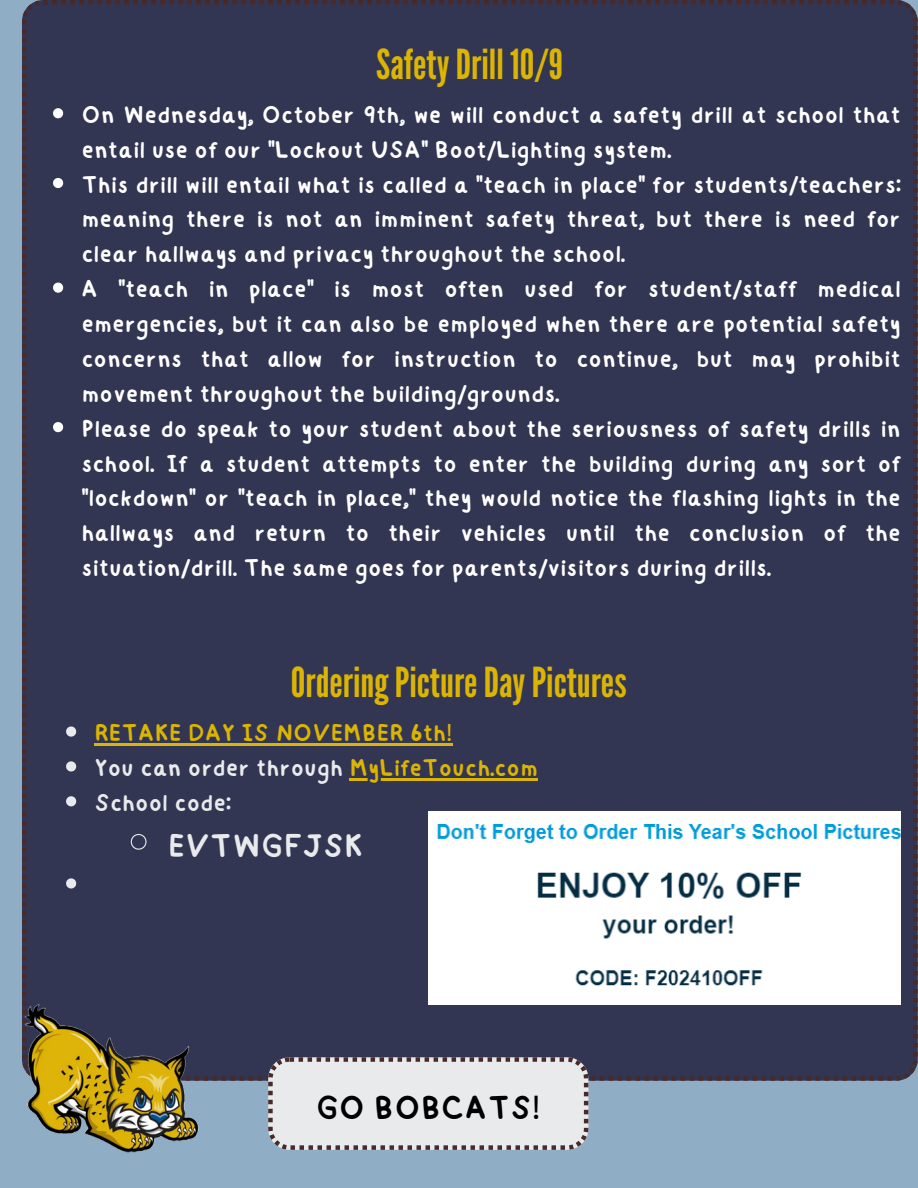
<style>
.page{position:relative;width:918px;height:1188px;background:#90adc6}
.page>*{position:absolute;margin:0;border:0;box-sizing:border-box;transform-origin:0 0}
.t1{font:41.25px "League Gothic";color:#dbb501}
.t2{font:34.65px "happy";color:#000}
.t3{font:34.35px "happy";color:#e9eaec}
.t4{font:25.35px/34.8px "happy";color:#fff;text-align:justify}
.t5{font:25.35px "happy";color:#e9eaec}
.t6{font:25.35px "happy";color:#dbb501}
.s1{color:#dbb501}
</style>
<div class="page">
<div style="left:22px;top:0;width:895px;height:1081px;background:#333652"></div>
<svg style="left:268px;top:1057px;width:320px;height:93px;background:#dddcde"></svg>
<img style="left:22px;top:984px;width:212px;height:169px">
<img style="left:428px;top:811px;width:473px;height:194px">
<svg style="left:66px;top:727px;width:10px;height:10px"></svg>
<hr style="left:94px;top:743px;width:359px;height:3px;background:#dbb501">
<svg style="left:66px;top:761px;width:10px;height:11px"></svg>
<hr style="left:349px;top:778px;width:189px;height:3px;background:#dbb501">
<svg style="left:66px;top:796px;width:10px;height:10px"></svg>
<svg style="left:130px;top:833px;width:17px;height:17px"></svg>
<svg style="left:66px;top:878px;width:10px;height:11px"></svg>
<svg style="left:53px;top:108px;width:10px;height:10px"></svg>
<svg style="left:53px;top:178px;width:10px;height:10px"></svg>
<svg style="left:53px;top:283px;width:10px;height:10px"></svg>
<svg style="left:53px;top:422px;width:10px;height:10px"></svg>
<p class="t1" style="left:376px;top:40px;width:188px">SafetyDrill 10/9</p>
<p class="t4" style="left:81px;top:93px;width:821px">On Wednesday, October 9th, we will conduct a safety drill at school that entail use of our "Lockout USA" Boot/Lighting system.</p>
<p class="t4" style="left:81px;top:163px;width:821px">This drill will entail what is called a "teach in place" for students/teachers: meaning there is not an imminent safety threat, but there is need for clear hallways and privacy throughout the school.</p>
<p class="t4" style="left:81px;top:268px;width:821px">A "teach in place" is most often used for student/staff medical emergencies, but it can also be employed when there are potential safety concerns that allow for instruction to continue, but may prohibit movement throughout the building/grounds.</p>
<h2 class="t4" style="left:81px;top:407px;width:821px">Please do speak to your student about the seriousness of safety drills in school. If a student attempts to enter the building during any sort of "lockdown" or "teach in place," they would notice the flashing lights in the hallways and return to their vehicles until the conclusion of the situation/drill. The same goes for parents/visitors during drills.</h2>
<p class="t1" style="left:291px;top:659px;width:338px">OrderingPictureDayPictures</p>
<p class="t6" style="left:94px;top:708px;width:360px">RETAKE DAY IS NOVEMBER 6th!</p>
<h1 class="t5" style="left:94px;top:743px;width:445px">You can order through <span class="s1">MyLifeTouch.com</span></h1>
<p class="t5" style="left:94px;top:778px;width:138px">School code:</p>
<p class="t3" style="left:168px;top:813px;width:197px">EVTWGFJSK</p>
<h1 class="t2" style="left:316px;top:1074px;width:226px">GO BOBCATS!</h1>
</div>
